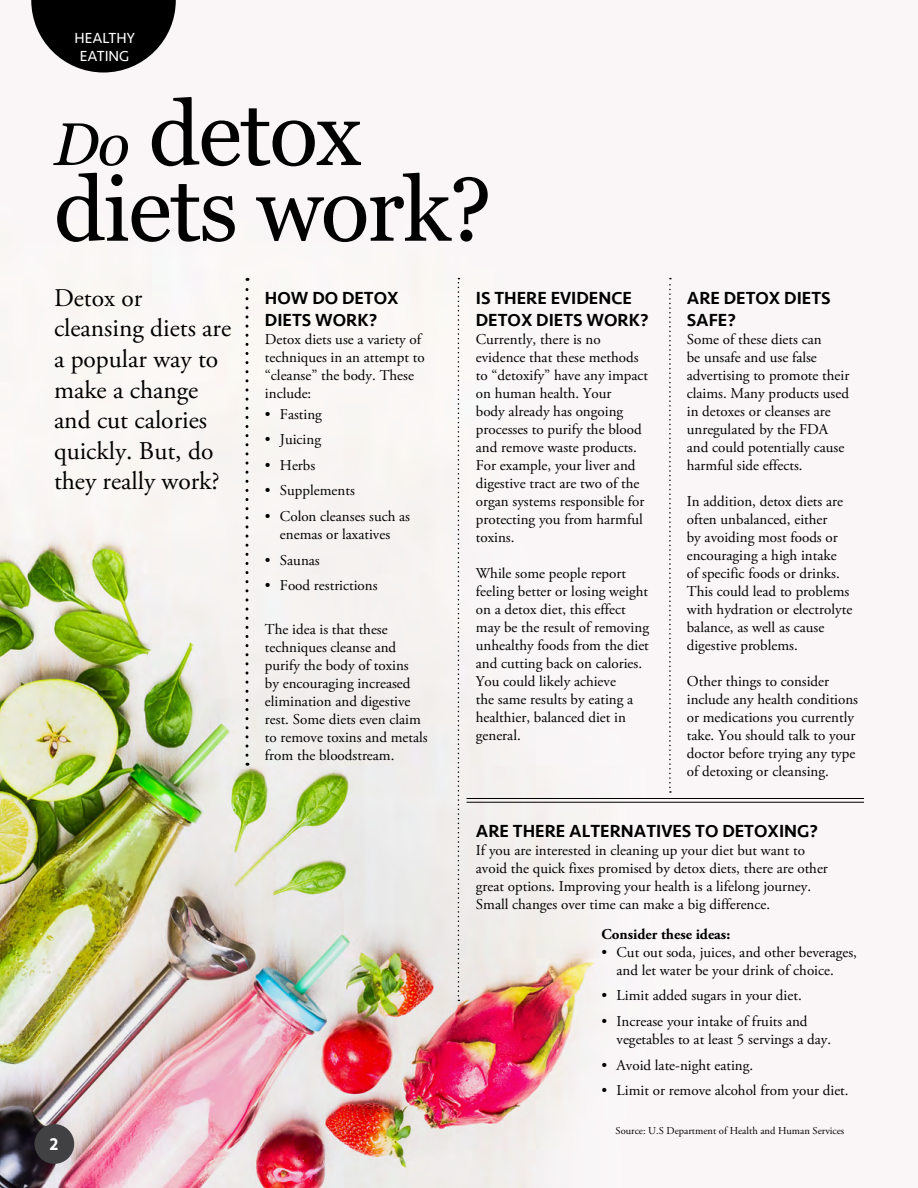
<style>
.page{position:relative;width:918px;height:1188px;background:#fff}
.page>*{position:absolute;margin:0;border:0;box-sizing:border-box;transform-origin:0 0}
.t1{font:90px/75.8px "Georgia";letter-spacing:-.02em;color:#000}
.t2{font:25.5px/30.6px "Adobe Garamond Pro";color:#000}
.t3{font:500 18px/21.6px "Seravek";color:#000}
.t4{font:700 18px "Myriad Pro";color:#fff;scale:.9 1}
.t5{font:15px/18px "Adobe Garamond Pro";color:#000}
.t6{font:700 15px "Adobe Garamond Pro";color:#000}
.t7{font:15px/18px "Seravek";color:#fff;text-align:center}
.t8{font:10.5px "Adobe Garamond Pro";color:#000}
.s1{font-style:italic;font-size:60px}
</style>
<div class="page">
<img style="left:0;top:229px;width:864px;height:959px">
<svg style="left:245px;top:278px;width:3px;height:477px"></svg>
<svg style="left:458px;top:278px;width:1px;height:723px"></svg>
<hr style="left:467px;top:798px;width:397px;height:1px;background:#000">
<hr style="left:467px;top:802px;width:397px;height:1px;background:#000">
<svg style="left:669px;top:278px;width:2px;height:515px"></svg>
<div style="left:34px;top:1124px;width:40px;height:40px;background:#414042;border-radius:50%"></div>
<svg style="left:31px;top:0;width:145px;height:73px"></svg>
<p class="t7" style="left:75px;top:28px;width:62px">HEALTHY<br>EATING</p>
<h1 class="t1" style="left:54px;top:92px;width:440px"><span class="s1">Do</span> detox diets work?</h1>
<h2 class="t2" style="left:54px;top:283px;width:179px">Detox or cleansing diets are a popular way to make a change and cut calories quickly. But, do they really work?</h2>
<p class="t3" style="left:476px;top:287px;width:174px">IS THERE EVIDENCE<br>DETOX DIETS WORK?</p>
<p class="t3" style="left:265px;top:287px;width:135px">HOW DO DETOX<br>DIETS WORK?</p>
<p class="t5" style="left:265px;top:330px;width:161px">Detox diets use a variety of techniques in an attempt to “cleanse” the body. These include:</p>
<p class="t5" style="left:265px;top:406px;width:59px">• Fasting</p>
<p class="t5" style="left:265px;top:431px;width:58px">• Juicing</p>
<p class="t5" style="left:265px;top:457px;width:52px">• Herbs</p>
<p class="t5" style="left:265px;top:482px;width:91px">• Supplements</p>
<p class="t5" style="left:265px;top:508px;width:147px;text-align:center">• Colon cleanses such as enemas or laxatives</p>
<p class="t5" style="left:265px;top:551px;width:56px">• Saunas</p>
<p class="t5" style="left:265px;top:577px;width:114px">• Food restrictions</p>
<p class="t5" style="left:265px;top:620px;width:164px">The idea is that these techniques cleanse and purify the body of toxins<br>by encouraging increased elimination and digestive rest. Some diets even claim to remove toxins and metals from the bloodstream.</p>
<p class="t5" style="left:476px;top:330px;width:174px">Currently, there is no evidence that these methods to “detoxify” have any impact on human health. Your<br>body already has ongoing processes to purify the blood and remove waste products.<br>For example, your liver and digestive tract are two of the organ systems responsible for protecting you from harmful toxins.</p>
<p class="t5" style="left:476px;top:564px;width:175px">While some people report feeling better or losing weight on a detox diet, this effect may be the result of removing unhealthy foods from the diet and cutting back on calories.<br>You could likely achieve<br>the same results by eating a healthier, balanced diet in general.</p>
<p class="t3" style="left:687px;top:287px;width:145px">ARE DETOX DIETS<br>SAFE?</p>
<p class="t5" style="left:687px;top:330px;width:164px">Some of these diets can<br>be unsafe and use false advertising to promote their claims. Many products used in detoxes or cleanses are unregulated by the FDA and could potentially cause harmful side effects.</p>
<p class="t5" style="left:687px;top:492px;width:167px">In addition, detox diets are often unbalanced, either<br>by avoiding most foods or encouraging a high intake<br>of specific foods or drinks.<br>This could lead to problems with hydration or electrolyte balance, as well as cause digestive problems.</p>
<p class="t5" style="left:687px;top:672px;width:173px">Other things to consider include any health conditions or medications you currently take. You should talk to your doctor before trying any type of detoxing or cleansing.</p>
<p class="t4" style="left:50px;top:1132px;width:11px">2</p>
<p class="t3" style="left:476px;top:821px;width:344px">ARE THERE ALTERNATIVES TO DETOXING?</p>
<p class="t5" style="left:476px;top:842px;width:354px">If you are interested in cleaning up your diet but want to avoid the quick fixes promised by detox diets, there are other great options. Improving your health is a lifelong journey.<br>Small changes over time can make a big difference.</p>
<p class="t6" style="left:602px;top:925px;width:130px">Consider these ideas:</p>
<p class="t5" style="left:602px;top:944px;width:257px;text-align:center">• Cut out soda, juices, and other beverages, and let water be your drink of choice.</p>
<p class="t5" style="left:602px;top:987px;width:202px">• Limit added sugars in your diet.</p>
<p class="t5" style="left:617px;top:1013px;width:216px;text-indent:-15px">• Increase your intake of fruits and vegetables to at least 5 servings a day.</p>
<p class="t5" style="left:602px;top:1056px;width:153px">• Avoid late-night eating.</p>
<p class="t5" style="left:602px;top:1082px;width:249px">• Limit or remove alcohol from your diet.</p>
<p class="t8" style="left:616px;top:1124px;width:230px">Source: U.S Department of Health and Human Services</p>
</div>
